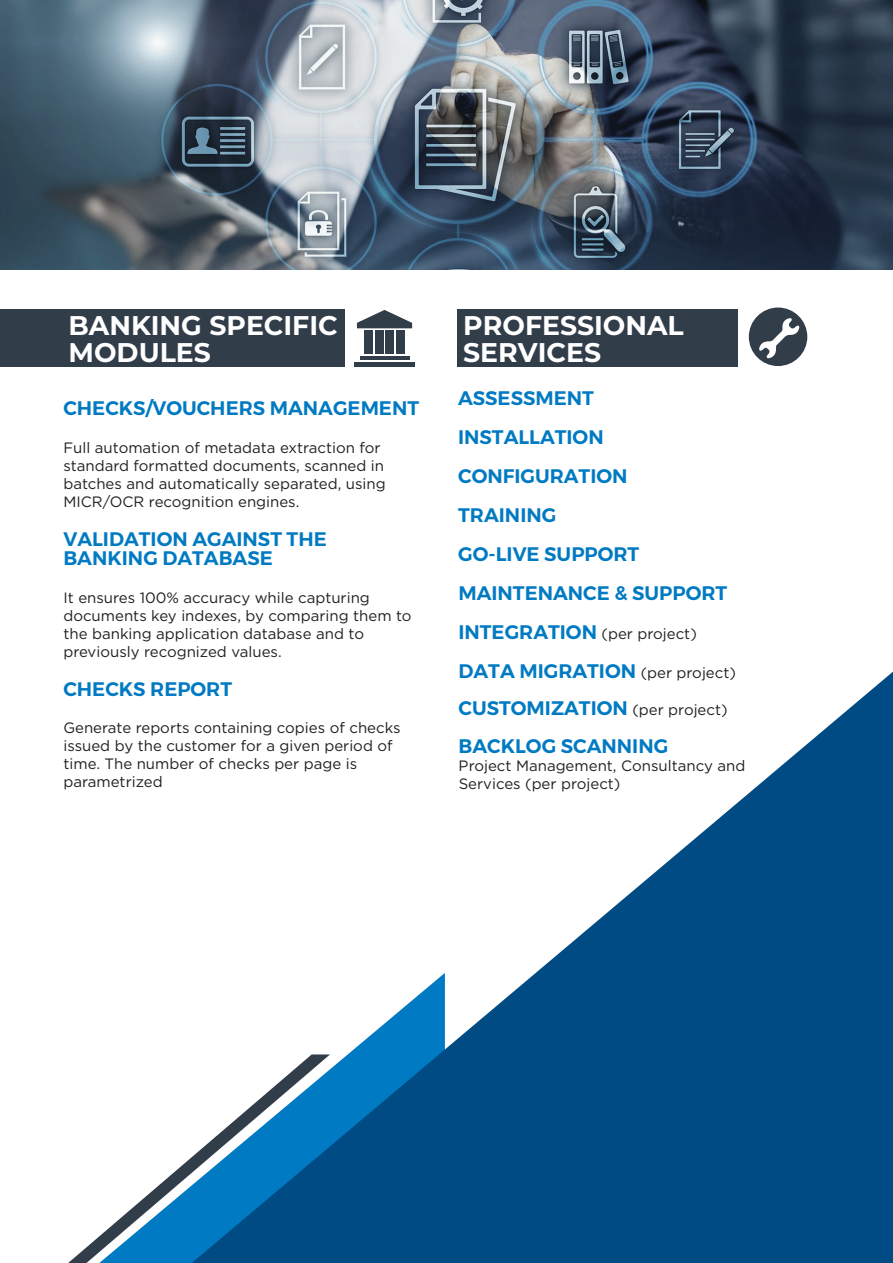
<style>
.page{position:relative;width:893px;height:1263px;background:#fff}
.page>*{position:absolute;margin:0;border:0;box-sizing:border-box;transform-origin:0 0}
.t1{font:700 27px/27px "Montserrat";color:#fff}
.t2{font:600 19.5px/39px "Montserrat";color:#007ac2}
.t3{font:15px/18px "Gotham";color:#231f20}
.s1{font-family:"Montserrat";font-weight:600;font-size:19.5px;color:#007ac2}
.s2{font-family:"Gotham";font-weight:400;font-size:15px;color:#231f20}
</style>
<div class="page">
<svg style="left:68px;top:1157px;width:124px;height:106px"></svg>
<div style="left:457px;top:310px;width:281px;height:57px;background:#323d4a"></div>
<div style="left:0;top:310px;width:344px;height:57px;background:#323d4a"></div>
<svg style="left:192px;top:672px;width:701px;height:591px;fill:#004b84"></svg>
<hr style="left:360px;top:356px;width:49px;height:3px;background:#323d4a">
<div style="left:364px;top:331px;width:9px;height:23px;background:#323d4a"></div>
<svg style="left:357px;top:310px;width:55px;height:18px"></svg>
<div style="left:375px;top:331px;width:8px;height:23px;background:#323d4a"></div>
<div style="left:396px;top:331px;width:9px;height:23px;background:#323d4a"></div>
<div style="left:386px;top:331px;width:8px;height:23px;background:#323d4a"></div>
<div style="left:354px;top:362px;width:61px;height:5px;background:#323d4a"></div>
<svg style="left:749px;top:307px;width:58px;height:59px"></svg>
<img style="left:0;top:0;width:893px;height:269px">
<h1 class="t1" style="left:69px;top:311px;width:271px">BANKING SPECIFIC<br>MODULES</h1>
<h2 class="t2" style="left:63px;top:389px;width:357px">CHECKS/VOUCHERS MANAGEMENT</h2>
<p class="t3" style="left:63px;top:438px;width:324px">Full automation of metadata extraction for standard formatted documents, scanned in batches and automatically separated, using MICR/OCR recognition engines.</p>
<h2 class="t2" style="left:63px;top:529px;width:265px;line-height:19.5px">VALIDATION AGAINST THE<br>BANKING DATABASE</h2>
<p class="t3" style="left:63px;top:588px;width:350px">It ensures 100% accuracy while capturing documents key indexes, by comparing them to the banking application database and to previously recognized values.</p>
<h2 class="t2" style="left:63px;top:669px;width:170px">CHECKS REPORT</h2>
<p class="t3" style="left:63px;top:719px;width:339px">Generate reports containing copies of checks issued by the customer for a given period of time. The number of checks per page is parametrized</p>
<h1 class="t1" style="left:463px;top:311px;width:222px">PROFESSIONAL<br>SERVICES</h1>
<h2 class="t2" style="left:458px;top:378px;width:271px">ASSESSMENT<br>INSTALLATION<br>CONFIGURATION<br>TRAINING<br>GO-LIVE SUPPORT<br>MAINTENANCE &amp; SUPPORT</h2>
<p class="t3" style="left:458px;top:624px;width:240px"><span class="s1">INTEGRATION</span> (per project)</p>
<h2 class="t2" style="left:458px;top:652px;width:279px;line-height:37.5px">DATA MIGRATION <span class="s2">(per project)<br></span>CUSTOMIZATION <span class="s2">(per project)<br></span>BACKLOG SCANNING</h2>
<p class="t3" style="left:459px;top:756px;width:288px">Project Management, Consultancy and<br>Services (per project)</p>
</div>
